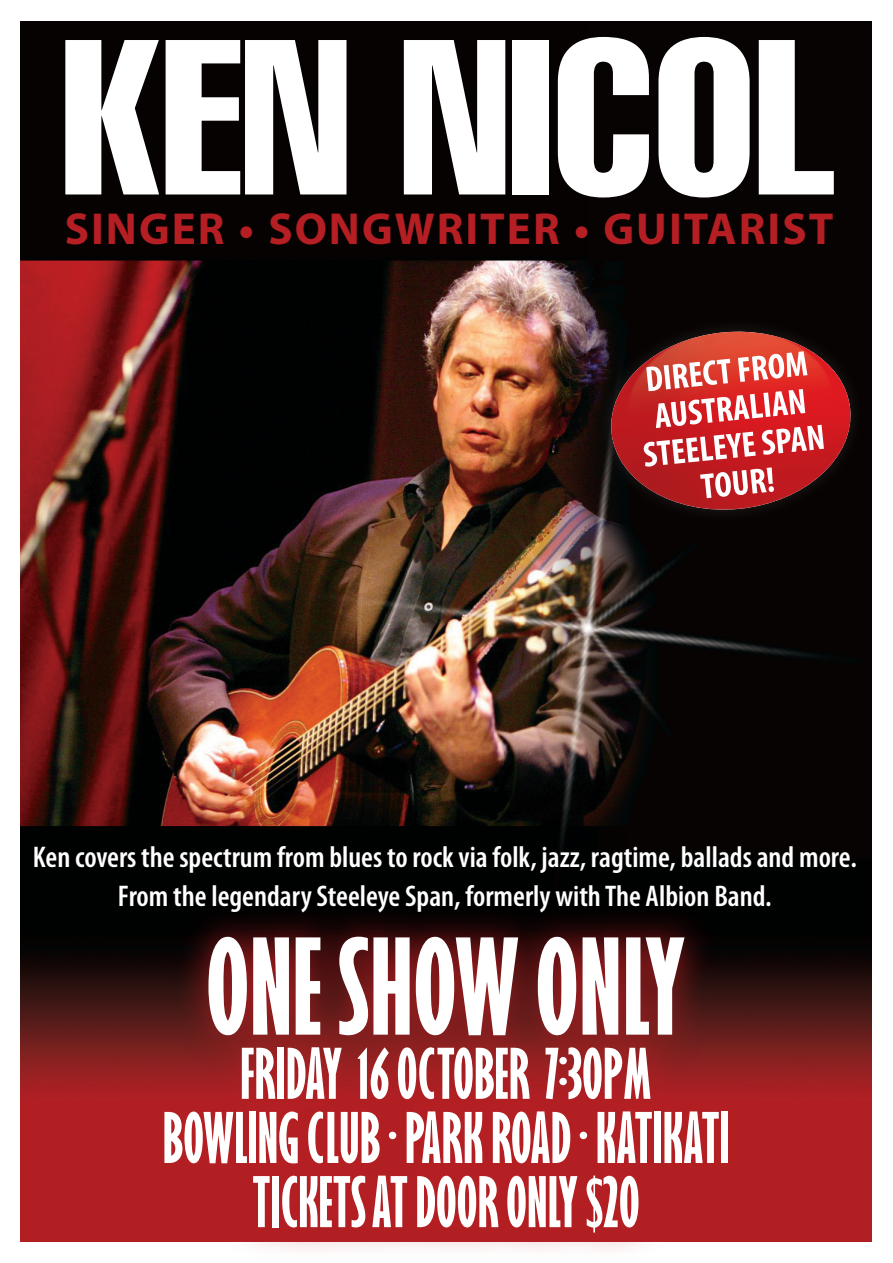
<style>
.page{position:relative;width:893px;height:1263px;background:#fff}
.page>*{position:absolute;margin:0;border:0;box-sizing:border-box;transform-origin:0 0}
.t1{font:extra-condensed 216.9px "Helvetica";color:#fff}
.t2{font:122.1px "Gill Sans Std Bold Extra Cond";color:#fff;scale:1.1 1}
.t3{font:64.2px/64.2px "Gill Sans Std Bold Extra Cond";color:#fff;text-align:center}
.Artist{font:700 45px "Myriad Pro";letter-spacing:.045em;color:#b51f23}
.Base_text{font:600 condensed 30px "Myriad Pro";color:#fff}
</style>
<div class="page">
<img style="left:21px;top:21px;width:850px;height:1221px">
<svg style="left:131px;top:904px;width:630px;height:346px;background:#891e20"></svg>
<svg style="left:597px;top:317px;width:267px;height:207px;background:#0e090a"></svg>
<svg style="left:607px;top:326px;width:248px;height:6px"></svg>
<img style="left:607px;top:332px;width:248px;height:183px">
<svg style="left:643px;top:351px;width:181px;height:147px"></svg>
<p class="t1" style="left:61px;top:-20px;width:776px">KEN NICOL</p>
<p class="Artist" style="left:65px;top:199px;width:770px">SINGER • SONGWRITER • GUITARIST</p>
<p class="Base_text" style="left:33px;top:840px;width:826px">Ken covers the spectrum from blues to rock via folk, jazz, ragtime, ballads and more.</p>
<p class="Base_text" style="left:118px;top:879px;width:655px">From the legendary Steeleye Span, formerly with The Albion Band.</p>
<p class="t2" style="left:206px;top:912px;width:438px">ONE SHOW ONLY</p>
<p class="t3" style="left:162px;top:1044px;width:568px">FRIDAY 16 OCTOBER 7:30PM<br>BOWLING CLUB • PARK ROAD • KATIKATI</p>
<p class="t3" style="left:252px;top:1172px;width:389px">TICKETS AT DOOR ONLY $20</p>
</div>
